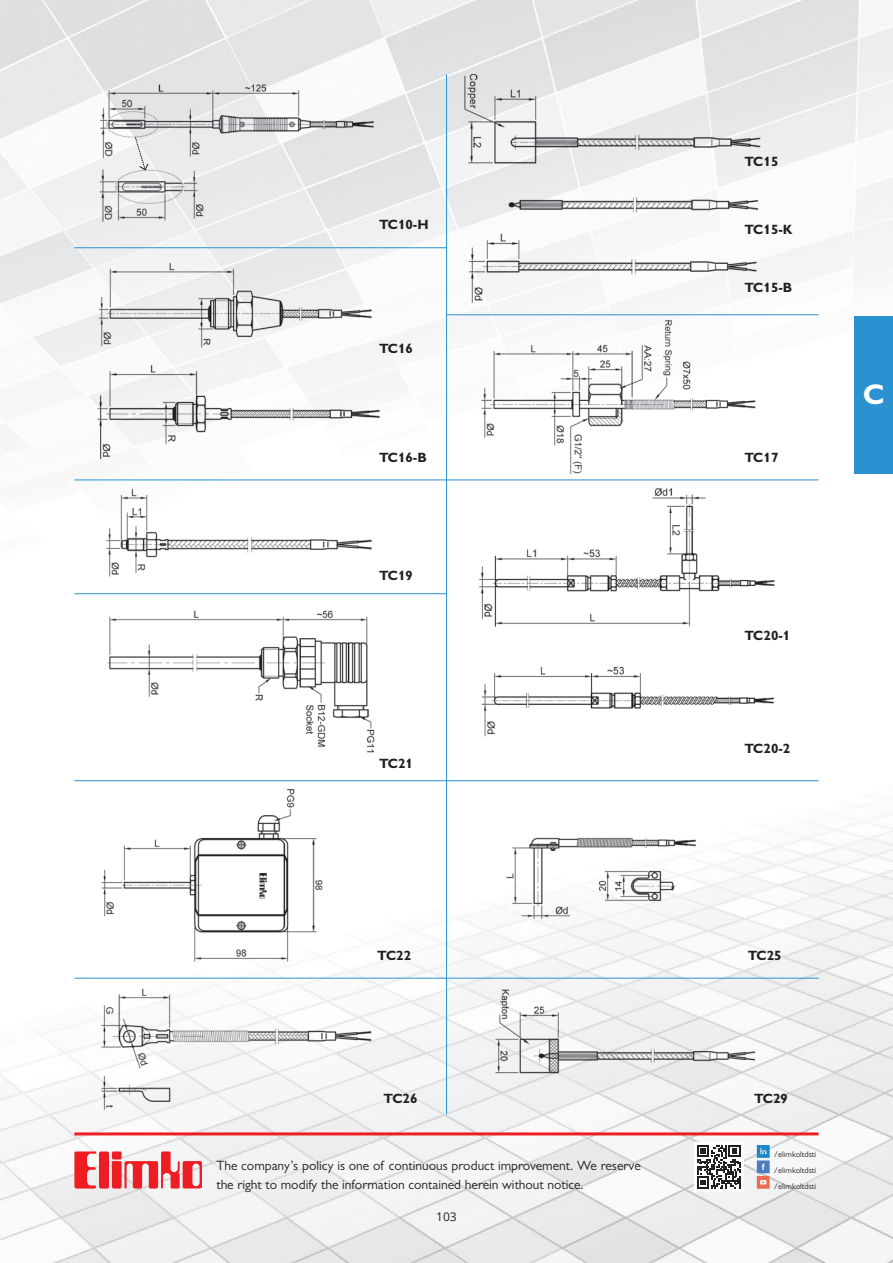
<style>
.page{position:relative;width:893px;height:1263px;background:#fff}
.page>*{position:absolute;margin:0;border:0;box-sizing:border-box;transform-origin:0 0}
.t1{font:700 28.5px "Gill Sans MT Pro";color:#fff}
.t2{font:13.5px/18.3px "Gill Sans MT Pro";color:#231f20}
.t3{font:700 13.5px "Gill Sans MT Pro";color:#231f20}
.t4{font:12px "Open Sans";color:#231f20}
.t5{font:8.25px/15.6px "Gill Sans MT Pro";color:#231f20;text-align:justify}
</style>
<div class="page">
<img style="left:0;top:0;width:893px;height:1263px">
<div style="left:855px;top:316px;width:38px;height:158px;background:#2a92d0"></div>
<svg style="left:385px;top:74px;width:28px;height:157px;fill:#e3e4e6"></svg>
<img style="left:89px;top:74px;width:296px;height:157px">
<svg style="left:135px;top:137px;width:13px;height:33px"></svg>
<div style="left:463px;top:74px;width:325px;height:276px;background:linear-gradient(to bottom,#e9e9eb,#fff)"></div>
<img style="left:463px;top:74px;width:309px;height:275px">
<hr style="left:74px;top:247px;width:373px;height:1px;background:#2a92d0">
<hr style="left:74px;top:479px;width:373px;height:1px;background:#2a92d0">
<hr style="left:74px;top:593px;width:373px;height:1px;background:#2a92d0">
<hr style="left:446px;top:314px;width:373px;height:1px;background:#2a92d0">
<hr style="left:446px;top:479px;width:373px;height:1px;background:#2a92d0">
<hr style="left:74px;top:780px;width:373px;height:1px;background:#2a92d0">
<hr style="left:446px;top:780px;width:373px;height:1px;background:#2a92d0">
<hr style="left:74px;top:978px;width:373px;height:1px;background:#2a92d0">
<hr style="left:446px;top:978px;width:373px;height:1px;background:#2a92d0">
<hr style="left:446px;top:74px;width:1px;height:1040px;background:#2a92d0">
<img style="left:82px;top:261px;width:306px;height:94px">
<img style="left:89px;top:362px;width:305px;height:100px">
<img style="left:471px;top:318px;width:304px;height:163px">
<div style="left:94px;top:486px;width:304px;height:109px;background:#fff"></div>
<img style="left:94px;top:488px;width:293px;height:107px">
<img style="left:463px;top:486px;width:321px;height:150px">
<img style="left:464px;top:654px;width:325px;height:91px">
<img style="left:94px;top:608px;width:297px;height:150px">
<img style="left:87px;top:785px;width:250px;height:182px">
<img style="left:505px;top:819px;width:200px;height:113px">
<img style="left:88px;top:986px;width:294px;height:129px">
<img style="left:474px;top:986px;width:291px;height:98px">
<svg style="left:757px;top:1145px;width:13px;height:44px"></svg>
<div style="left:694px;top:1142px;width:50px;height:50px;background:#fff"></div>
<svg style="left:697px;top:1145px;width:44px;height:44px"></svg>
<svg style="left:74px;top:1151px;width:128px;height:38px"></svg>
<hr style="left:74px;top:1132px;width:745px;height:3px;background:#ee1d23">
<p class="t3" style="left:379px;top:216px;width:51px">TC10-H</p>
<p class="t3" style="left:379px;top:340px;width:35px">TC16</p>
<p class="t3" style="left:744px;top:154px;width:35px">TC15</p>
<p class="t3" style="left:744px;top:221px;width:50px">TC15-K</p>
<p class="t3" style="left:744px;top:279px;width:49px">TC15-B</p>
<p class="t3" style="left:379px;top:449px;width:49px">TC16-B</p>
<p class="t3" style="left:744px;top:449px;width:35px">TC17</p>
<p class="t3" style="left:379px;top:567px;width:35px">TC19</p>
<p class="t3" style="left:379px;top:755px;width:35px">TC21</p>
<p class="t3" style="left:744px;top:627px;width:47px">TC20-1</p>
<p class="t3" style="left:744px;top:740px;width:47px">TC20-2</p>
<h1 class="t1" style="left:863px;top:377px;width:23px">C</h1>
<p class="t3" style="left:377px;top:947px;width:35px">TC22</p>
<p class="t3" style="left:748px;top:947px;width:35px">TC25</p>
<p class="t3" style="left:384px;top:1090px;width:35px">TC26</p>
<p class="t3" style="left:754px;top:1090px;width:35px">TC29</p>
<p class="t2" style="left:216px;top:1156px;width:426px">The company’s policy is one of continuous product improvement. We reserve the right to modify the information contained herein without notice.</p>
<p class="t4" style="left:436px;top:1208px;width:22px">103</p>
<p class="t5" style="left:774px;top:1147px;width:44px">/elimkoltdsti /elimkoltdsti /elimkoltdsti</p>
</div>
